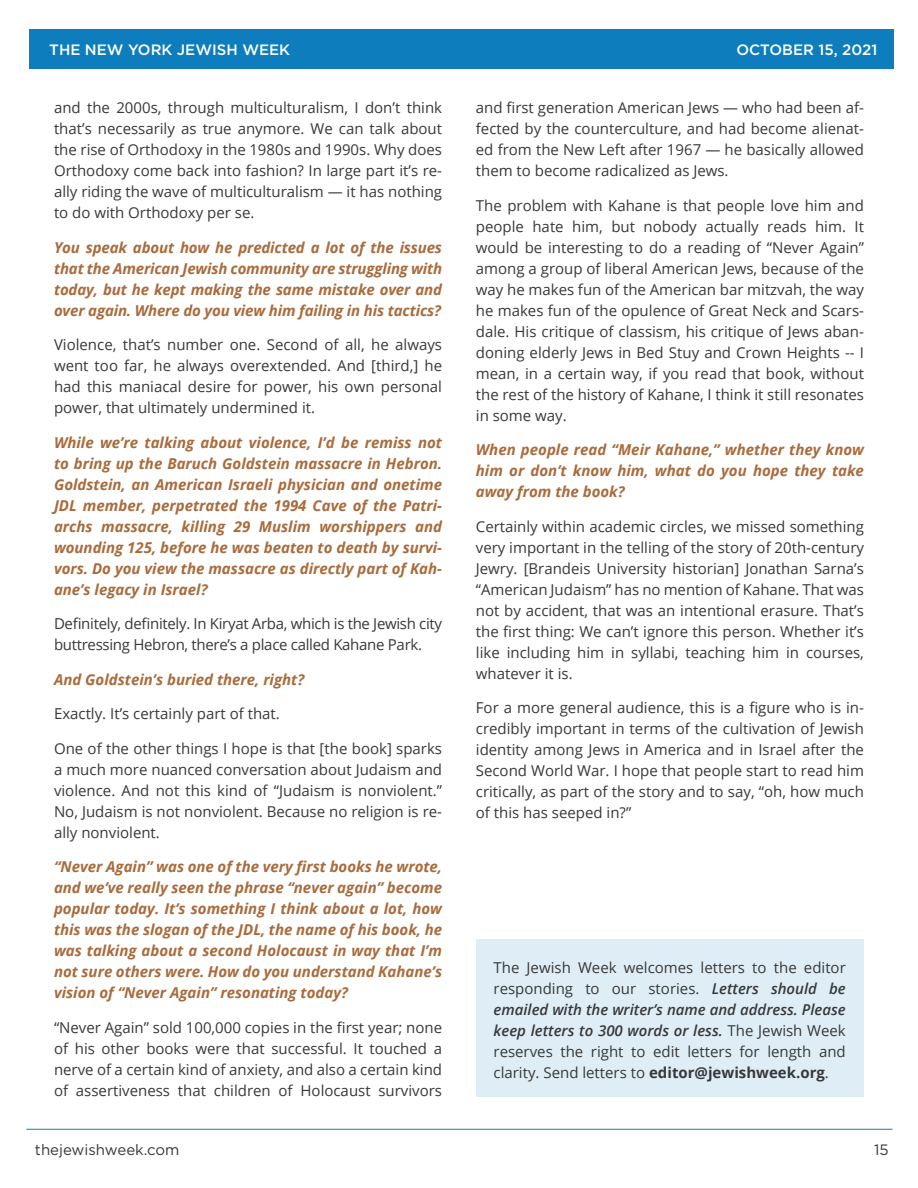
<style>
.page{position:relative;width:918px;height:1188px;background:#fff}
.page>*{position:absolute;margin:0;border:0;box-sizing:border-box;transform-origin:0 0}
.t1{font:15px/21px "Open Sans";color:#383839;text-align:justify}
.t2{font:italic 700 15px/21px "Open Sans";color:#a96b3c;text-align:justify}
.t3{font:15px/21px "Open Sans";letter-spacing:-.02em;color:#383839}
.t4{font:500 15px "Gotham";color:#fff}
.t5{font:15px "Gotham";color:#383839}
.s1{font-weight:600;font-style:italic}
.s2{font-weight:700}
</style>
<div class="page">
<div style="left:29px;top:29px;width:864px;height:40px;background:#0d7dbd"></div>
<hr style="left:26px;top:1129px;width:867px;height:1px;background:#0d7dbd">
<div style="left:476px;top:940px;width:388px;height:157px;background:#dfeef6"></div>
<p class="t4" style="left:49px;top:40px;width:242px">THE NEW YORK JEWISH WEEK</p>
<p class="t4" style="left:737px;top:40px;width:142px">OCTOBER 15, 2021</p>
<p class="t1" style="left:54px;top:97px;width:390px">and the 2000s, through multiculturalism, I don’t think that’s necessarily as true anymore. We can talk about the rise of Orthodoxy in the 1980s and 1990s. Why does Orthodoxy come back into fashion? In large part it’s re&shy;ally riding the wave of multiculturalism — it has nothing to do with Orthodoxy per se.</p>
<p class="t2" style="left:54px;top:236px;width:390px">You speak about how he predicted a lot of the issues that the American Jewish community are struggling with today, but he kept making the same mistake over and over again. Where do you view him failing in his tactics?</p>
<p class="t1" style="left:54px;top:334px;width:390px">Violence, that’s number one. Second of all, he always went too far, he always overextended. And [third,] he had this maniacal desire for power, his own personal power, that ultimately undermined it.</p>
<p class="t2" style="left:54px;top:431px;width:390px">While we’re talking about violence, I’d be remiss not to bring up the Baruch Goldstein massacre in Hebron.<br>Goldstein, an American Israeli physician and onetime JDL member, perpetrated the 1994 Cave of the Patri&shy;archs massacre, killing 29 Muslim worshippers and wounding 125, before he was beaten to death by survi&shy;vors. Do you view the massacre as directly part of Kah&shy;ane’s legacy in Israel?</p>
<p class="t3" style="left:54px;top:613px;width:390px">Definitely, definitely. In Kiryat Arba, which is the Jewish city buttressing Hebron, there’s a place called Kahane Park.</p>
<p class="t2" style="left:54px;top:668px;width:252px">And Goldstein’s buried there, right?</p>
<p class="t1" style="left:54px;top:703px;width:227px">Exactly. It’s certainly part of that.</p>
<p class="t1" style="left:54px;top:737px;width:390px">One of the other things I hope is that [the book] sparks a much more nuanced conversation about Judaism and violence. And not this kind of “Judaism is nonviolent.” No, Judaism is not nonviolent. Because no religion is re&shy;ally nonviolent.</p>
<p class="t2" style="left:54px;top:856px;width:390px">“Never Again” was one of the very first books he wrote, and we’ve really seen the phrase “never again” become popular today. It’s something I think about a lot, how this was the slogan of the JDL, the name of his book, he was talking about a second Holocaust in way that I’m not sure others were. How do you understand Kahane’s vision of “Never Again” resonating today?</p>
<p class="t1" style="left:54px;top:1016px;width:390px">“Never Again” sold 100,000 copies in the first year; none of his other books were that successful. It touched a nerve of a certain kind of anxiety, and also a certain kind of assertiveness that children of Holocaust survivors</p>
<p class="t1" style="left:476px;top:97px;width:390px">and first generation American Jews — who had been af&shy;fected by the counterculture, and had become alienat&shy;ed from the New Left after 1967 — he basically allowed them to become radicalized as Jews.</p>
<p class="t1" style="left:476px;top:194px;width:390px">The problem with Kahane is that people love him and people hate him, but nobody actually reads him. It would be interesting to do a reading of “Never Again” among a group of liberal American Jews, because of the way he makes fun of the American bar mitzvah, the way he makes fun of the opulence of Great Neck and Scars&shy;dale. His critique of classism, his critique of Jews aban&shy;doning elderly Jews in Bed Stuy and Crown Heights -- I mean, in a certain way, if you read that book, without the rest of the history of Kahane, I think it still resonates in some way.</p>
<p class="t2" style="left:476px;top:439px;width:390px">When people read “Meir Kahane,” whether they know him or don’t know him, what do you hope they take away from the book?</p>
<p class="t1" style="left:476px;top:515px;width:390px">Certainly within academic circles, we missed something very important in the telling of the story of 20th-century Jewry. [Brandeis University historian] Jonathan Sarna’s “American Judaism” has no mention of Kahane. That was not by accident, that was an intentional erasure. That’s the first thing: We can’t ignore this person. Whether it’s like including him in syllabi, teaching him in courses, whatever it is.</p>
<p class="t1" style="left:476px;top:697px;width:390px">For a more general audience, this is a figure who is in&shy;credibly important in terms of the cultivation of Jewish identity among Jews in America and in Israel after the Second World War. I hope that people start to read him critically, as part of the story and to say, “oh, how much of this has seeped in?”</p>
<p class="t1" style="left:494px;top:956px;width:354px">The Jewish Week welcomes letters to the editor responding to our stories. <span class="s1">Letters should be emailed with the writer’s name and address. Please keep letters to 300 words or less.</span> The Jewish Week reserves the right to edit letters for length and clarity. Send letters to <span class="s2">editor@jewishweek.org</span>.</p>
<p class="t5" style="left:35px;top:1140px;width:146px">thejewishweek.com</p>
<p class="t5" style="left:874px;top:1140px;width:16px">15</p>
</div>
